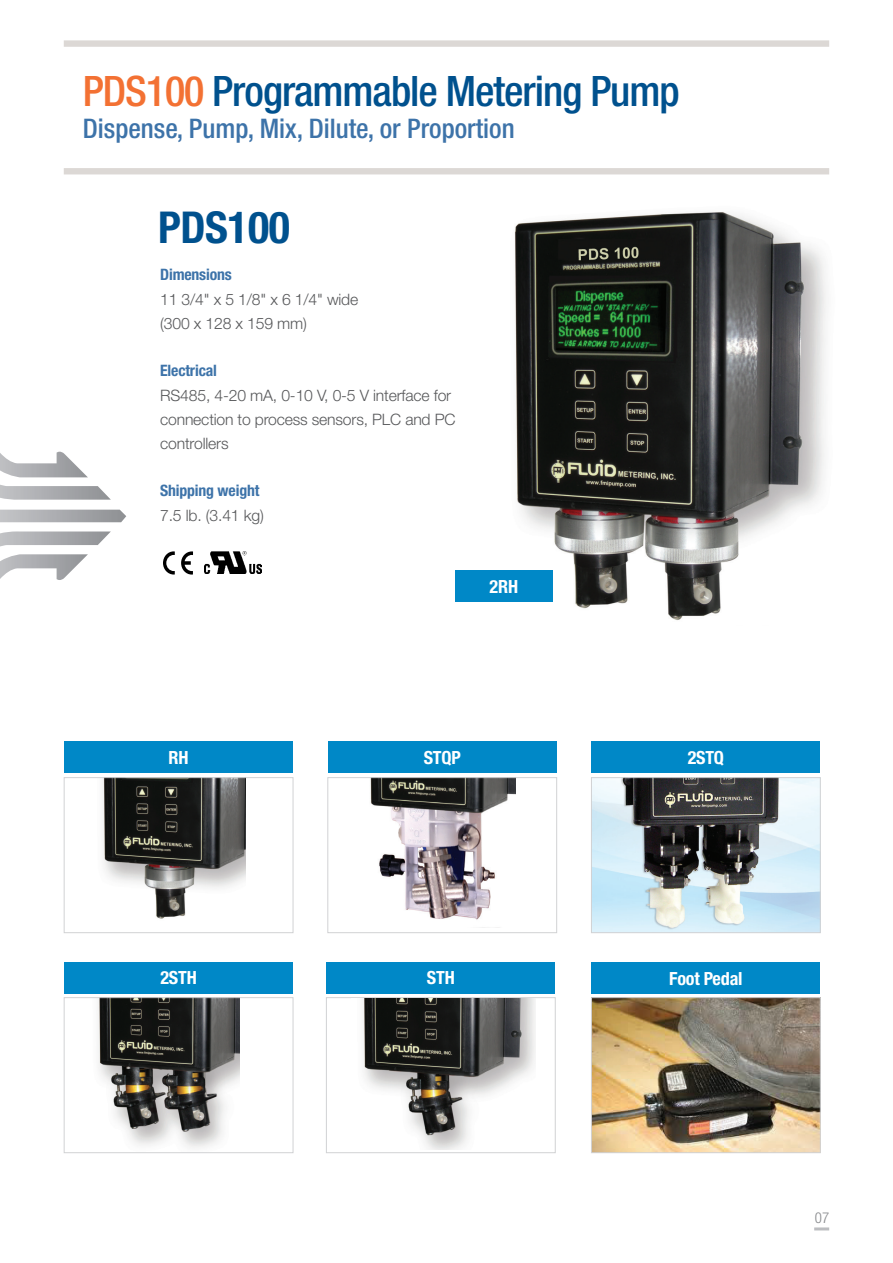
<style>
.page{position:relative;width:893px;height:1263px;background:#fff}
.page>*{position:absolute;margin:0;border:0;box-sizing:border-box;transform-origin:0 0}
.타이틀_제품{font:700 condensed 43.95px "Helvetica Neue LT Std";letter-spacing:-.01em;color:#00518e}
.타이틀_36{font:500 condensed 42px "Helvetica Neue LT Std";letter-spacing:-.025em;color:#00518e}
.서브타이틀{font:500 condensed 27px "Helvetica Neue LT Std";color:#3d73a9}
.타이틀_제품-2{font:700 condensed 18.15px "Helvetica Neue LT Std";letter-spacing:-.01em;color:#fff}
.t1{font:300 15.75px/24px "Helvetica Neue LT Std";letter-spacing:-.01em;color:#57585a}
.t2{font:700 condensed 15.75px "Helvetica Neue LT Std";letter-spacing:-.01em;color:#3d73a9}
.t3{font:300 condensed 15px "Helvetica Neue LT Std";color:#87898c}
.s1{color:#f37133}
</style>
<div class="page">
<img style="left:514px;top:212px;width:313px;height:409px">
<img style="left:205px;top:551px;width:57px;height:22px">
<svg style="left:181px;top:551px;width:12px;height:24px"></svg>
<svg style="left:163px;top:551px;width:12px;height:23px"></svg>
<img style="left:102px;top:779px;width:143px;height:140px">
<div style="left:64px;top:777px;width:229px;height:156px;border:1px solid #d1d2d4"></div>
<div style="left:64px;top:741px;width:229px;height:32px;background:#0088c7"></div>
<div style="left:455px;top:570px;width:98px;height:32px;background:#0088c7"></div>
<div style="left:64px;top:962px;width:229px;height:32px;background:#0088c7"></div>
<img style="left:370px;top:779px;width:145px;height:141px">
<div style="left:327px;top:777px;width:230px;height:156px;border:1px solid #d1d2d4"></div>
<div style="left:328px;top:741px;width:229px;height:32px;background:#0088c7"></div>
<div style="left:591px;top:962px;width:229px;height:32px;background:#0088c7"></div>
<img style="left:593px;top:779px;width:226px;height:152px">
<div style="left:591px;top:777px;width:230px;height:156px;border:1px solid #d1d2d4"></div>
<div style="left:591px;top:741px;width:229px;height:32px;background:#0088c7"></div>
<div style="left:326px;top:962px;width:229px;height:32px;background:#0088c7"></div>
<img style="left:98px;top:999px;width:142px;height:149px">
<div style="left:64px;top:997px;width:229px;height:156px;border:1px solid #d1d2d4"></div>
<img style="left:593px;top:999px;width:226px;height:152px">
<div style="left:591px;top:997px;width:230px;height:156px;border:1px solid #d1d2d4"></div>
<div style="left:326px;top:997px;width:230px;height:156px;border:1px solid #d1d2d4"></div>
<div style="left:64px;top:168px;width:765px;height:6px;background:#dcd8d5"></div>
<div style="left:64px;top:40px;width:765px;height:7px;background:#dcd8d5"></div>
<svg style="left:0;top:510px;width:126px;height:12px;background:#abacaf"></svg>
<svg style="left:0;top:452px;width:88px;height:25px"></svg>
<svg style="left:0;top:554px;width:88px;height:26px"></svg>
<svg style="left:0;top:485px;width:111px;height:15px;background:#b6b7ba"></svg>
<svg style="left:0;top:531px;width:111px;height:15px;background:#b6b8ba"></svg>
<img style="left:351px;top:998px;width:185px;height:151px">
<hr style="left:814px;top:1227px;width:15px;height:3px;background:#bcbdc0">
<p class="타이틀_36" style="left:83px;top:66px;width:598px"><span class="s1">PDS100</span> Programmable Metering Pump</p>
<p class="서브타이틀" style="left:83px;top:113px;width:433px">Dispense, Pump, Mix, Dilute, or Proportion</p>
<p class="타이틀_제품" style="left:158px;top:201px;width:134px">PDS100</p>
<p class="t2" style="left:160px;top:265px;width:73px">Dimensions</p>
<p class="t1" style="left:160px;top:287px;width:200px">11 3/4" x 5 1/8" x 6 1/4" wide</p>
<p class="t1" style="left:160px;top:311px;width:148px">(300 x 128 x 159 mm)</p>
<p class="t2" style="left:160px;top:361px;width:58px">Electrical</p>
<p class="t1" style="left:160px;top:383px;width:297px">RS485, 4-20 mA, 0-10 V, 0-5 V interface for connection to process sensors, PLC and PC controllers</p>
<p class="t2" style="left:160px;top:481px;width:101px">Shipping weight</p>
<p class="t1" style="left:160px;top:503px;width:105px">7.5 lb. (3.41 kg)</p>
<p class="타이틀_제품-2" style="left:490px;top:575px;width:30px">2RH</p>
<p class="타이틀_제품-2" style="left:169px;top:747px;width:22px">RH</p>
<p class="타이틀_제품-2" style="left:424px;top:747px;width:39px">STQP</p>
<p class="타이틀_제품-2" style="left:688px;top:747px;width:38px">2STQ</p>
<p class="타이틀_제품-2" style="left:160px;top:966px;width:38px">2STH</p>
<p class="타이틀_제품-2" style="left:427px;top:966px;width:29px">STH</p>
<p class="타이틀_제품-2" style="left:669px;top:967px;width:75px">Foot Pedal</p>
<p class="t3" style="left:815px;top:1209px;width:16px">07</p>
</div>
